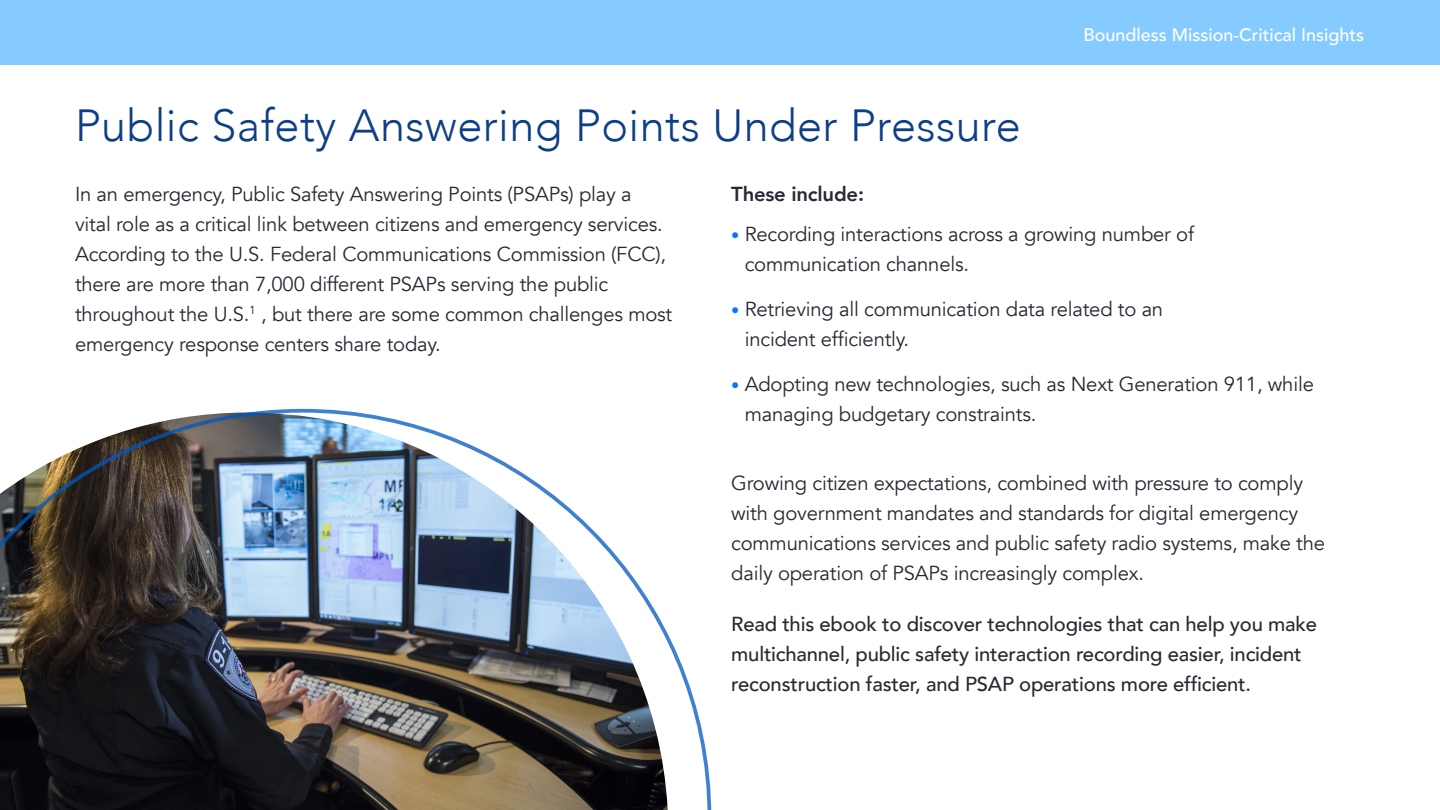
<style>
.page{position:relative;width:1440px;height:810px;background:#fff}
.page>*{position:absolute;margin:0;border:0;box-sizing:border-box;transform-origin:0 0}
.t1{font:300 45px "Avenir";letter-spacing:.01em;color:#0d3e86}
.t2{font:20.25px/30px "Avenir";letter-spacing:-.01em;color:#262a33}
.t3{font:500 20.25px/30px "Avenir";letter-spacing:-.01em;color:#262a33}
.t4{font:800 20.25px "Avenir";letter-spacing:-.01em;color:#262a33}
.t5{font:500 18px "Avenir";color:#fff}
.s1{font-size:16.5px;color:#007aff}
</style>
<div class="page">
<div style="left:0;top:0;width:1440px;height:64px;background:#85cbff"></div>
<img style="left:0;top:409px;width:711px;height:401px">
<p class="t5" style="left:1083px;top:19px;width:282px">Boundless Mission-Critical Insights</p>
<h1 class="t1" style="left:75px;top:99px;width:947px">Public Safety Answering Points Under Pressure</h1>
<p class="t2" style="left:75px;top:179px;width:599px">In an emergency, Public Safety Answering Points (PSAPs) play a vital role as a critical link between citizens and emergency services.<br>According to the U.S. Federal Communications Commission (FCC), there are more than 7,000 different PSAPs serving the public throughout the U.S.<sup>1</sup> , but there are some common challenges most emergency response centers share today.</p>
<p class="t4" style="left:731px;top:178px;width:134px">These include:</p>
<p class="t2" style="left:745px;top:220px;width:451px;text-indent:-14px"><span class="s1">•</span> Recording interactions across a growing number of communication channels.</p>
<p class="t2" style="left:745px;top:294px;width:420px;text-indent:-14px"><span class="s1">•</span> Retrieving all communication data related to an incident efficiently.</p>
<p class="t2" style="left:745px;top:369px;width:571px;text-indent:-14px"><span class="s1">•</span> Adopting new technologies, such as Next Generation 911, while managing budgetary constraints.</p>
<p class="t2" style="left:731px;top:468px;width:595px">Growing citizen expectations, combined with pressure to comply with government mandates and standards for digital emergency communications services and public safety radio systems, make the daily operation of PSAPs increasingly complex.</p>
<p class="t3" style="left:731px;top:608px;width:587px">Read this ebook to discover technologies that can help you make multichannel, public safety interaction recording easier, incident reconstruction faster, and PSAP operations more efficient.</p>
</div>
